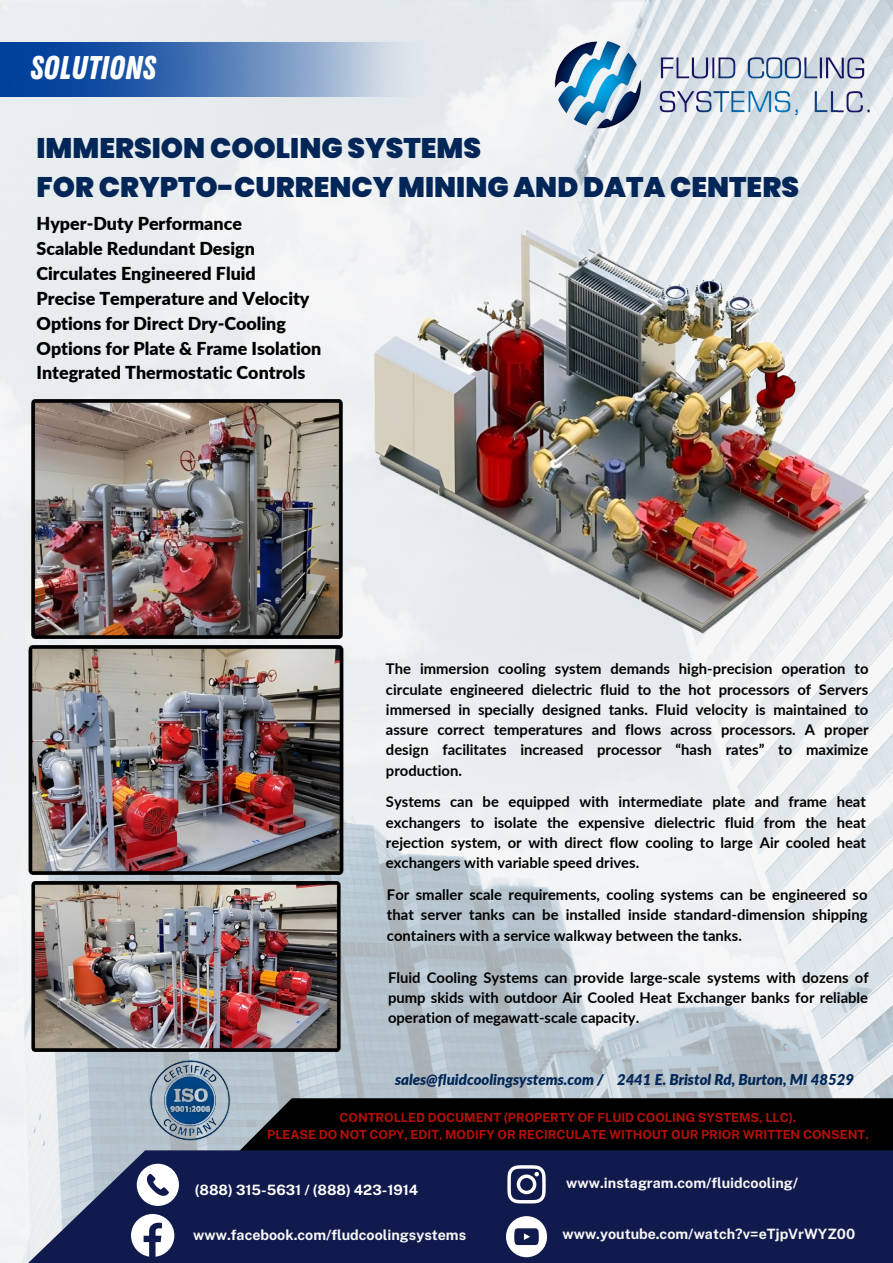
<style>
.page{position:relative;width:893px;height:1263px;background:#fff}
.page>*{position:absolute;margin:0;border:0;box-sizing:border-box;transform-origin:0 0}
.t1{font:32.78px "Zing Rust Base";color:#fff}
.t2{font:900 28.28px "Poppins";color:#022657}
.t3{font:900 17.85px "Lato";color:#000}
.t4{font:italic 900 14.92px "Lato";color:#022657}
.t5{font:700 14.77px/20.2px "Lato";color:#000;text-align:justify}
.t6{font:700 14.25px "Public Sans";color:#f6f6f6}
.t7{font:700 14.25px "Public Sans";color:#fff}
.t8{font:700 12.45px "Public Sans";color:#b81007}
</style>
<div class="page">
<img style="left:0;top:0;width:893px;height:1098px">
<img style="left:547px;top:29px;width:329px;height:106px">
<svg style="left:0;top:1098px;width:893px;height:52px;fill:#000"></svg>
<div style="left:0;top:1150px;width:893px;height:113px;background:#111a4c"></div>
<svg style="left:137px;top:1164px;width:42px;height:42px"></svg>
<svg style="left:131px;top:1214px;width:43px;height:43px"></svg>
<svg style="left:507px;top:1165px;width:39px;height:38px"></svg>
<svg style="left:506px;top:1216px;width:41px;height:41px"></svg>
<img style="left:135px;top:1051px;width:102px;height:95px">
<img style="left:0;top:43px;width:428px;height:53px">
<img style="left:298px;top:198px;width:595px;height:444px">
<img style="left:30px;top:399px;width:314px;height:240px">
<img style="left:28px;top:646px;width:316px;height:229px">
<img style="left:29px;top:881px;width:315px;height:170px">
<p class="t1" style="left:30px;top:49px;width:127px">SOLUTIONS</p>
<p class="t2" style="left:37px;top:128px;width:446px">IMMERSION COOLING SYSTEMS</p>
<p class="t2" style="left:37px;top:167px;width:764px">FOR CRYPTO-CURRENCY MINING AND DATA CENTERS</p>
<p class="t3" style="left:37px;top:213px;width:207px">Hyper-Duty Performance</p>
<p class="t3" style="left:37px;top:237px;width:220px">Scalable Redundant Design</p>
<p class="t3" style="left:37px;top:262px;width:221px">Circulates Engineered Fluid</p>
<p class="t3" style="left:37px;top:287px;width:274px">Precise Temperature and Velocity</p>
<p class="t3" style="left:37px;top:312px;width:251px">Options for Direct Dry-Cooling</p>
<p class="t3" style="left:37px;top:337px;width:286px">Options for Plate &amp; Frame Isolation</p>
<p class="t3" style="left:37px;top:362px;width:270px">Integrated Thermostatic Controls</p>
<p class="t5" style="left:386px;top:658px;width:484px">The immersion cooling system demands high-precision operation to circulate engineered dielectric fluid to the hot processors of Servers immersed in specially designed tanks. Fluid velocity is maintained to assure correct temperatures and flows across processors. A proper design facilitates increased processor “hash rates” to maximize production.</p>
<p class="t5" style="left:386px;top:792px;width:481px">Systems can be equipped with intermediate plate and frame heat exchangers to isolate the expensive dielectric fluid from the heat rejection system, or with direct flow cooling to large Air cooled heat exchangers with variable speed drives.</p>
<p class="t5" style="left:387px;top:884px;width:482px">For smaller scale requirements, cooling systems can be engineered so that server tanks can be installed inside standard-dimension shipping containers with a service walkway between the tanks.</p>
<p class="t5" style="left:388px;top:967px;width:482px">Fluid Cooling Systems can provide large-scale systems with dozens of pump skids with outdoor Air Cooled Heat Exchanger banks for reliable operation of megawatt-scale capacity.</p>
<p class="t4" style="left:395px;top:1070px;width:210px">sales@fluidcoolingsystems.com /</p>
<p class="t4" style="left:617px;top:1070px;width:238px">2441 E. Bristol Rd, Burton, MI 48529</p>
<p class="t8" style="left:340px;top:1110px;width:458px">CONTROLLED DOCUMENT (PROPERTY OF FLUID COOLING SYSTEMS, LLC).</p>
<p class="t8" style="left:267px;top:1127px;width:603px">PLEASE DO NOT COPY, EDIT, MODIFY OR RECIRCULATE WITHOUT OUR PRIOR WRITTEN CONSENT.</p>
<p class="t7" style="left:195px;top:1181px;width:225px">(888) 315-5631 / (888) 423-1914</p>
<p class="t6" style="left:193px;top:1227px;width:274px">www.facebook.com/fludcoolingsystems</p>
<p class="t6" style="left:566px;top:1174px;width:234px">www.instagram.com/fluidcooling/</p>
<p class="t6" style="left:562px;top:1225px;width:294px">www.youtube.com/watch?v=eTjpVrWYZ00</p>
</div>
